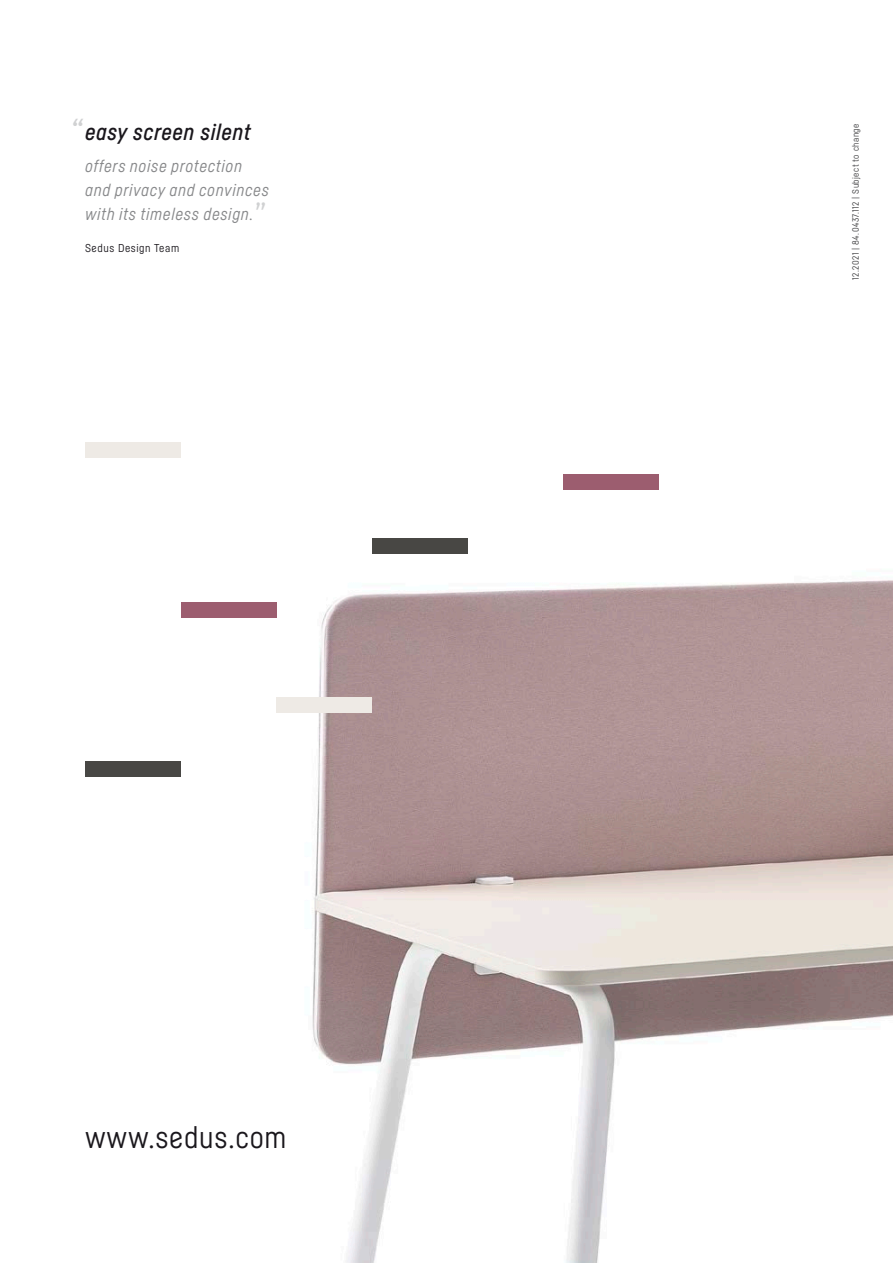
<style>
.page{position:relative;width:893px;height:1263px;background:#fff}
.page>*{position:absolute;margin:0;border:0;box-sizing:border-box;transform-origin:0 0}
.t1{font:30px "Sedus Sans";letter-spacing:.025em;color:#1a171c}
.t2{font:italic 500 30px "Sedus Sans";color:#d0d1d2}
.t3{font:30px "Sedus Text Condensed";color:#d0d1d2}
.t4{font:italic 500 22.5px "Sedus Sans";letter-spacing:.025em;color:#1a171c}
.t5{font:italic 16.8px/23.9px "Sedus Sans";letter-spacing:.04em;color:#87888a}
.t6{font:11.25px "Sedus Sans";letter-spacing:.05em;color:#1a171c}
.t7{font:9px "Sedus Sans";letter-spacing:.05em;color:#3e3e40}
</style>
<div class="page">
<img style="left:218px;top:580px;width:675px;height:683px">
<div style="left:85px;top:761px;width:96px;height:16px;background:#484744"></div>
<div style="left:181px;top:602px;width:95px;height:15px;background:#9c5d6f"></div>
<div style="left:563px;top:474px;width:96px;height:16px;background:#9c5d6f"></div>
<div style="left:85px;top:442px;width:96px;height:16px;background:#eeeae5"></div>
<div style="left:372px;top:538px;width:96px;height:16px;background:#484744"></div>
<div style="left:276px;top:697px;width:96px;height:16px;background:#eeeae5"></div>
<h1 class="t2" style="left:70px;top:111px;width:14px">“</h1>
<h2 class="t4" style="left:85px;top:119px;width:167px">easy screen silent</h2>
<p class="t5" style="left:85px;top:154px;width:185px">offers noise protection and privacy and convinces with its timeless design.</p>
<h1 class="t3" style="left:255px;top:187px;width:13px">”</h1>
<p class="t6" style="left:85px;top:241px;width:96px">Sedus Design Team</p>
<h1 class="t1" style="left:85px;top:1119px;width:203px">www.sedus.com</h1>
<p class="t7" style="left:850px;top:280px;width:158px;rotate:-90deg">12.2021 | 84.0437.112 | Subject to change</p>
</div>
